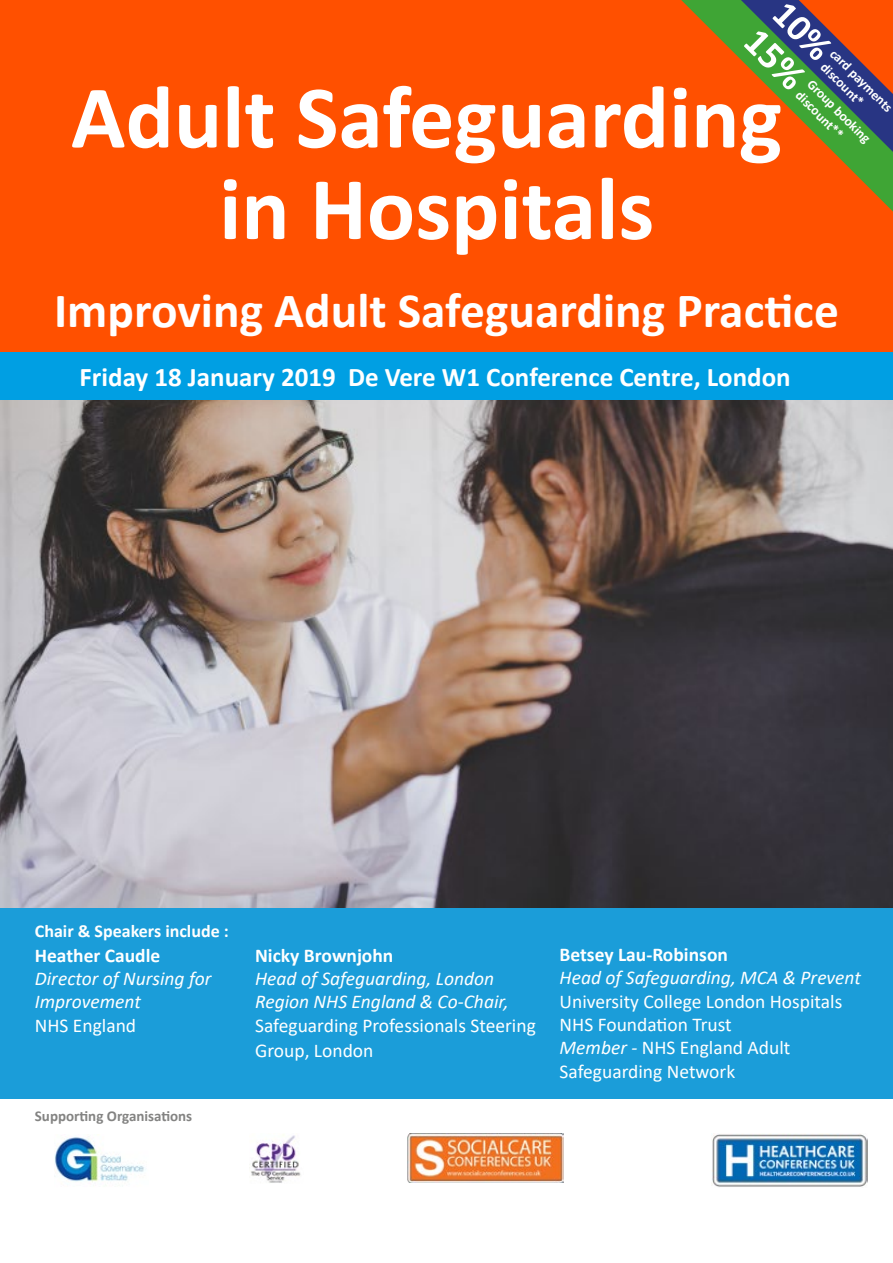
<style>
.page{position:relative;width:893px;height:1263px;background:#fff}
.page>*{position:absolute;margin:0;border:0;box-sizing:border-box;transform-origin:0 0}
.t1{font:700 90px/91.5px "Calibri";color:#fff;text-align:center}
.t2{font:700 49.5px "Calibri";color:#fff}
.t3{font:700 27px "Calibri";color:#fff}
.t4{font:19.5px/23.4px "Calibri";color:#fff}
.t5{font:italic 19.5px/23.4px "Calibri";color:#fff}
.t6{font:700 19.5px "Calibri";color:#fff}
.t7{font:700 18px "Calibri";color:#fff}
.t8{font:700 15px "Calibri";color:#838382}
.t9{font:700 13.5px/16.2px "Calibri";color:#fff}
.s1{font-style:italic}
</style>
<div class="page">
<div style="left:0;top:0;width:893px;height:387px;background:#ff5000"></div>
<img style="left:0;top:400px;width:893px;height:508px">
<div style="left:0;top:353px;width:893px;height:47px;background:#009fe3"></div>
<div style="left:0;top:908px;width:893px;height:190px;background:#1b9dd9"></div>
<img style="left:54px;top:1137px;width:92px;height:45px">
<img style="left:711px;top:1133px;width:156px;height:54px">
<img style="left:250px;top:1134px;width:51px;height:49px">
<img style="left:407px;top:1133px;width:156px;height:50px">
<svg style="left:681px;top:0;width:212px;height:212px"></svg>
<h1 class="t1" style="left:71px;top:71px;width:713px">Adult Safeguarding in Hospitals</h1>
<p class="t9" style="left:838px;top:45px;width:84px;rotate:45deg">card payments discount*</p>
<p class="t9" style="left:815px;top:76px;width:85px;rotate:45deg">Group booking discount**</p>
<h2 class="t2" style="left:54px;top:275px;width:786px">Improving Adult Safeguarding Practice</h2>
<h3 class="t3" style="left:80px;top:358px;width:713px">Friday 18 January 2019 De Vere W1 Conference Centre, London</h3>
<p class="t7" style="left:35px;top:918px;width:195px">Chair &amp; Speakers include :</p>
<p class="t6" style="left:35px;top:941px;width:127px">Heather Caudle</p>
<p class="t5" style="left:35px;top:966px;width:178px">Director of Nursing for<br>Improvement</p>
<p class="t4" style="left:35px;top:1013px;width:103px">NHS England</p>
<p class="t8" style="left:35px;top:1105px;width:159px">Supporting Organisations</p>
<p class="t6" style="left:255px;top:941px;width:140px">Nicky Brownjohn</p>
<p class="t5" style="left:255px;top:966px;width:255px">Head of Safeguarding, London<br>Region NHS England &amp; Co-Chair,</p>
<p class="t4" style="left:255px;top:1012px;width:282px;line-height:25.2px">Safeguarding Professionals Steering<br>Group, London</p>
<p class="t6" style="left:560px;top:940px;width:170px">Betsey Lau-Robinson</p>
<p class="t5" style="left:560px;top:965px;width:303px">Head of Safeguarding, MCA &amp; Prevent</p>
<p class="t4" style="left:560px;top:989px;width:284px">University College London Hospitals<br>NHS Foundation Trust<br><span class="s1">Member -</span> NHS England Adult<br>Safeguarding Network</p>
</div>
